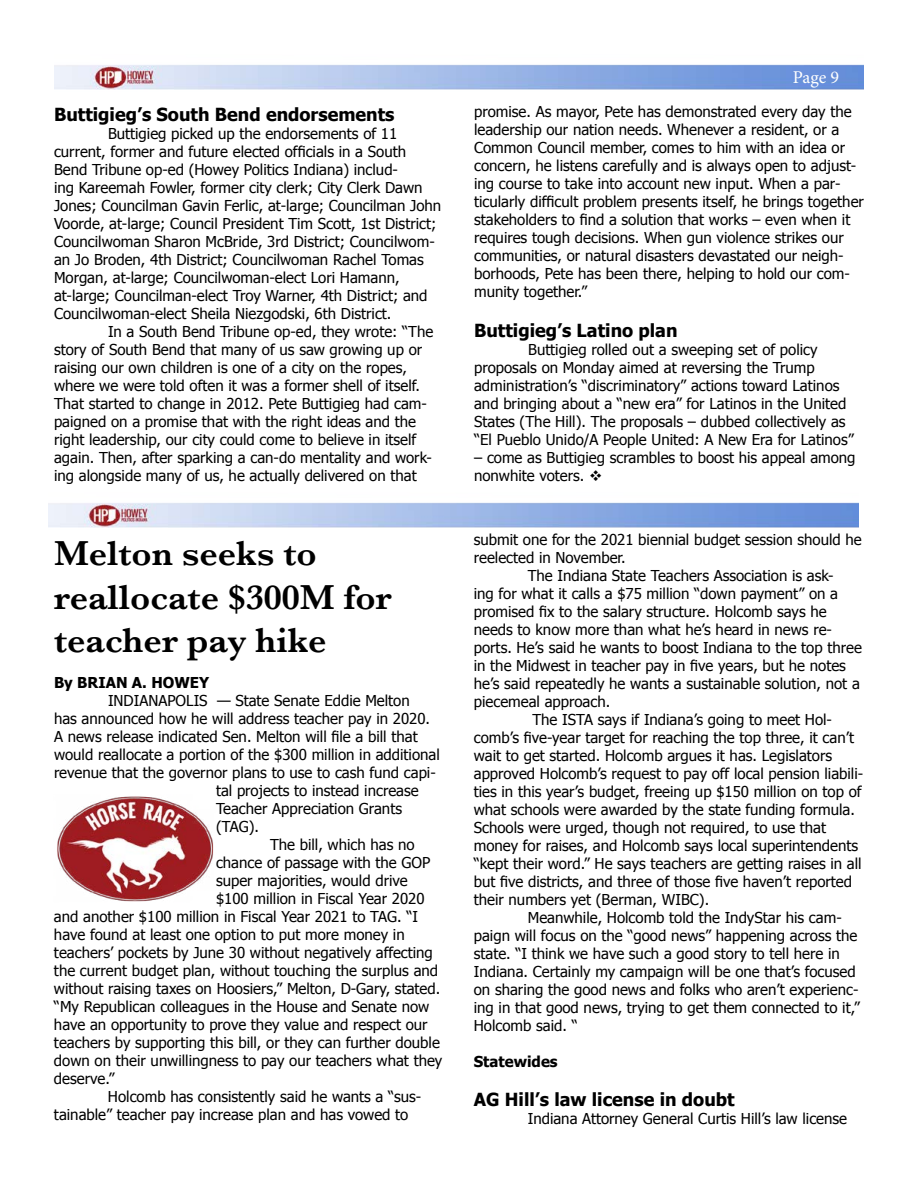
<style>
.page{position:relative;width:918px;height:1188px;background:#fff}
.page>*{position:absolute;margin:0;border:0;box-sizing:border-box;transform-origin:0 0}
.t1{font:600 36px/43.2px "Baskerville";color:#000}
.t2{font:700 18px "Tahoma";color:#000}
.t3{font:18px "Minion Pro";color:#fff}
.t4{font:15px/18px "Tahoma";color:#000}
.t5{font:700 15px "Tahoma";color:#000}
</style>
<div class="page">
<img style="left:54px;top:64px;width:810px;height:26px">
<img style="left:57px;top:796px;width:157px;height:106px">
<img style="left:49px;top:502px;width:810px;height:26px">
<p class="t2" style="left:54px;top:102px;width:342px">Buttigieg’s South Bend endorsements</p>
<p class="t4" style="left:54px;top:124px;width:389px;text-indent:54px">Buttigieg picked up the endorsements of 11 current, former and future elected officials in a South Bend Tribune op-ed (Howey Politics Indiana) includ-<br>ing Kareemah Fowler, former city clerk; City Clerk Dawn Jones; Councilman Gavin Ferlic, at-large; Councilman John Voorde, at-large; Council President Tim Scott, 1st District; Councilwoman Sharon McBride, 3rd District; Councilwom&shy;an Jo Broden, 4th District; Councilwoman Rachel Tomas Morgan, at-large; Councilwoman-elect Lori Hamann, at-large; Councilman-elect Troy Warner, 4th District; and Councilwoman-elect Sheila Niezgodski, 6th District.</p>
<p class="t4" style="left:54px;top:322px;width:381px;text-indent:54px">In a South Bend Tribune op-ed, they wrote: “The story of South Bend that many of us saw growing up or raising our own children is one of a city on the ropes, where we were told often it was a former shell of itself.<br>That started to change in 2012. Pete Buttigieg had cam&shy;paigned on a promise that with the right ideas and the right leadership, our city could come to believe in itself again. Then, after sparking a can-do mentality and work&shy;ing alongside many of us, he actually delivered on that</p>
<h1 class="t1" style="left:54px;top:532px;width:339px">Melton seeks to reallocate $300M for teacher pay hike</h1>
<p class="t5" style="left:54px;top:672px;width:157px">By BRIAN A. HOWEY</p>
<p class="t4" style="left:108px;top:691px;width:303px">INDIANAPOLIS — State Senate Eddie Melton</p>
<p class="t4" style="left:54px;top:709px;width:378px">has announced how he will address teacher pay in 2020.</p>
<p class="t4" style="left:54px;top:727px;width:365px">A news release indicated Sen. Melton will file a bill that</p>
<p class="t4" style="left:54px;top:745px;width:387px">would reallocate a portion of the $300 million in additional</p>
<p class="t4" style="left:54px;top:763px;width:383px">revenue that the governor plans to use to cash fund capi-</p>
<p class="t4" style="left:216px;top:781px;width:204px">tal projects to instead increase</p>
<p class="t4" style="left:216px;top:799px;width:188px">Teacher Appreciation Grants</p>
<p class="t4" style="left:216px;top:817px;width:45px">(TAG).</p>
<p class="t4" style="left:270px;top:835px;width:146px">The bill, which has no</p>
<p class="t4" style="left:216px;top:853px;width:216px">chance of passage with the GOP</p>
<p class="t4" style="left:216px;top:871px;width:193px">super majorities, would drive</p>
<p class="t4" style="left:216px;top:889px;width:210px">$100 million in Fiscal Year 2020</p>
<p class="t4" style="left:54px;top:907px;width:365px">and another $100 million in Fiscal Year 2021 to TAG. “I</p>
<p class="t4" style="left:54px;top:925px;width:352px">have found at least one option to put more money in</p>
<p class="t4" style="left:54px;top:943px;width:380px">teachers’ pockets by June 30 without negatively affecting</p>
<p class="t4" style="left:54px;top:961px;width:386px">the current budget plan, without touching the surplus and</p>
<p class="t4" style="left:54px;top:979px;width:388px">without raising taxes on Hoosiers,” Melton, D-Gary, stated.</p>
<p class="t4" style="left:54px;top:997px;width:377px">“My Republican colleagues in the House and Senate now</p>
<p class="t4" style="left:54px;top:1015px;width:375px">have an opportunity to prove they value and respect our</p>
<p class="t4" style="left:54px;top:1033px;width:387px">teachers by supporting this bill, or they can further double</p>
<p class="t4" style="left:54px;top:1051px;width:390px">down on their unwillingness to pay our teachers what they</p>
<p class="t4" style="left:54px;top:1069px;width:62px">deserve.”</p>
<p class="t4" style="left:108px;top:1087px;width:315px">Holcomb has consistently said he wants a “sus-</p>
<p class="t4" style="left:54px;top:1105px;width:356px">tainable” teacher pay increase plan and has vowed to</p>
<p class="t3" style="left:793px;top:65px;width:48px">Page 9</p>
<p class="t4" style="left:474px;top:102px;width:391px">promise. As mayor, Pete has demonstrated every day the leadership our nation needs. Whenever a resident, or a Common Council member, comes to him with an idea or concern, he listens carefully and is always open to adjust&shy;ing course to take into account new input. When a par&shy;ticularly difficult problem presents itself, he brings together stakeholders to find a solution that works – even when it requires tough decisions. When gun violence strikes our communities, or natural disasters devastated our neigh&shy;borhoods, Pete has been there, helping to hold our com&shy;munity together.”</p>
<p class="t2" style="left:474px;top:317px;width:205px">Buttigieg’s Latino plan</p>
<p class="t4" style="left:474px;top:339px;width:381px;text-indent:54px">Buttigieg rolled out a sweeping set of policy proposals on Monday aimed at reversing the Trump administration’s “discriminatory” actions toward Latinos and bringing about a “new era” for Latinos in the United States (The Hill). The proposals – dubbed collectively as “El Pueblo Unido/A People United: A New Era for Latinos”</p>
<p class="t4" style="left:474px;top:447px;width:383px">– come as Buttigieg scrambles to boost his appeal among nonwhite voters. ❖</p>
<p class="t4" style="left:474px;top:530px;width:390px">submit one for the 2021 biennial budget session should he</p>
<p class="t4" style="left:474px;top:548px;width:153px">reelected in November.</p>
<p class="t4" style="left:528px;top:566px;width:307px">The Indiana State Teachers Association is ask-</p>
<p class="t4" style="left:474px;top:584px;width:366px">ing for what it calls a $75 million “down payment” on a</p>
<p class="t4" style="left:474px;top:602px;width:354px">promised fix to the salary structure. Holcomb says he</p>
<p class="t4" style="left:474px;top:620px;width:360px">needs to know more than what he’s heard in news re-</p>
<p class="t4" style="left:474px;top:638px;width:390px">ports. He’s said he wants to boost Indiana to the top three</p>
<p class="t4" style="left:474px;top:656px;width:374px">in the Midwest in teacher pay in five years, but he notes</p>
<p class="t4" style="left:474px;top:674px;width:388px">he’s said repeatedly he wants a sustainable solution, not a</p>
<p class="t4" style="left:474px;top:692px;width:138px">piecemeal approach.</p>
<p class="t4" style="left:533px;top:710px;width:301px">The ISTA says if Indiana’s going to meet Hol-</p>
<p class="t4" style="left:474px;top:728px;width:382px">comb’s five-year target for reaching the top three, it can’t</p>
<p class="t4" style="left:474px;top:746px;width:360px">wait to get started. Holcomb argues it has. Legislators</p>
<p class="t4" style="left:474px;top:764px;width:391px">approved Holcomb’s request to pay off local pension liabili-</p>
<p class="t4" style="left:474px;top:782px;width:389px">ties in this year’s budget, freeing up $150 million on top of</p>
<p class="t4" style="left:474px;top:800px;width:383px">what schools were awarded by the state funding formula.</p>
<p class="t4" style="left:474px;top:818px;width:354px">Schools were urged, though not required, to use that</p>
<p class="t4" style="left:474px;top:836px;width:386px">money for raises, and Holcomb says local superintendents</p>
<p class="t4" style="left:474px;top:854px;width:389px">“kept their word.” He says teachers are getting raises in all</p>
<p class="t4" style="left:474px;top:872px;width:380px">but five districts, and three of those five haven’t reported</p>
<p class="t4" style="left:474px;top:890px;width:237px">their numbers yet (Berman, WIBC).</p>
<p class="t4" style="left:528px;top:908px;width:315px">Meanwhile, Holcomb told the IndyStar his cam-</p>
<p class="t4" style="left:474px;top:926px;width:385px">paign will focus on the “good news” happening across the</p>
<p class="t4" style="left:474px;top:944px;width:368px">state. “I think we have such a good story to tell here in</p>
<p class="t4" style="left:474px;top:962px;width:383px">Indiana. Certainly my campaign will be one that’s focused</p>
<p class="t4" style="left:474px;top:980px;width:386px">on sharing the good news and folks who aren’t experienc-</p>
<p class="t4" style="left:474px;top:998px;width:387px">ing in that good news, trying to get them connected to it,”</p>
<p class="t4" style="left:474px;top:1016px;width:105px">Holcomb said. “</p>
<p class="t5" style="left:474px;top:1051px;width:85px">Statewides</p>
<p class="t2" style="left:474px;top:1087px;width:262px">AG Hill’s law license in doubt</p>
<p class="t4" style="left:528px;top:1109px;width:321px">Indiana Attorney General Curtis Hill’s law license</p>
</div>
